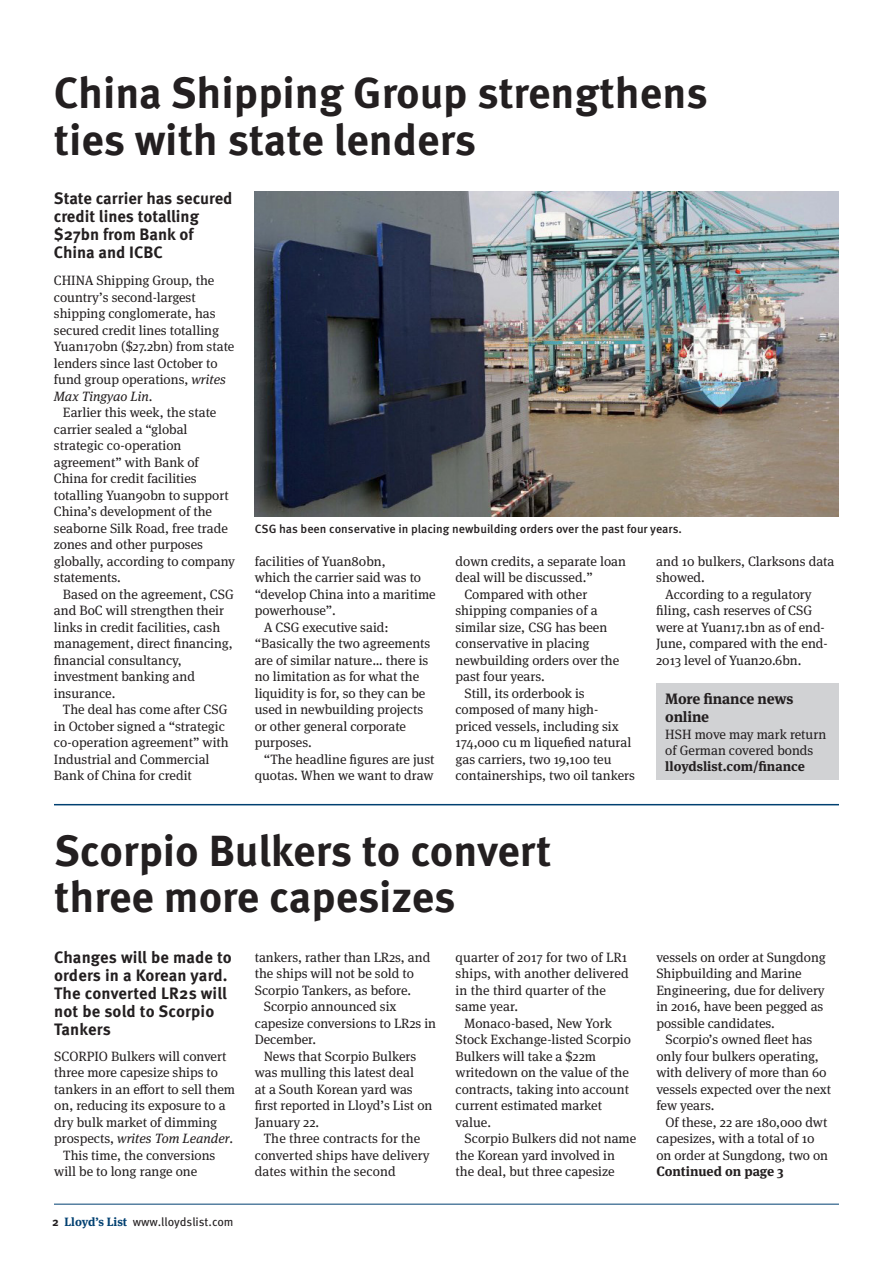
<style>
.page{position:relative;width:893px;height:1263px;background:#fff}
.page>*{position:absolute;margin:0;border:0;box-sizing:border-box;transform-origin:0 0}
.Downpage_headline_bo{font:700 43.5px/46.5px "Meta OT";color:#231f20}
.Standfirst{font:700 16.5px/18px "Meta OT";color:#231f20}
.Kicker_title{font:700 15px/18px "Meta Serif OT";letter-spacing:-.01em;color:#231f20}
.Body_indent{font:13.5px/16.5px "Meta Serif OT";color:#231f20}
.Body_no_indent{font:13.5px/16.5px "Meta Serif OT";color:#231f20}
.Kicker_text{font:13.5px/16.2px "Meta Serif OT";color:#231f20}
.Kicker_link{font:700 13.5px "Meta Serif OT";color:#231f20}
.Continued_on{font:700 13.5px "Meta Serif OT";color:#231f20}
.t1{font:500 12px "Meta OT";color:#231f20}
.Downpage_headline_bo-2{font:12px "Meta OT";letter-spacing:-.005em;color:#231f20}
.s1{font-style:italic}
.s2{font-weight:700}
.s3{font-family:"Meta Serif OT";font-weight:700;color:#004071}
</style>
<div class="page">
<hr style="left:54px;top:1204px;width:785px;height:1px;background:#004071">
<img style="left:255px;top:191px;width:584px;height:325px">
<hr style="left:54px;top:804px;width:785px;height:1px;background:#004071">
<div style="left:656px;top:684px;width:183px;height:96px;background:#d1d2d4"></div>
<p class="Downpage_headline_bo" style="left:54px;top:71px;width:655px">China Shipping Group strengthens ties with state lenders</p>
<p class="Standfirst" style="left:54px;top:190px;width:180px">State carrier has secured credit lines totalling $27bn from Bank of<br>China and ICBC</p>
<p class="Body_no_indent" style="left:54px;top:272px;width:182px">CHINA Shipping Group, the country’s second-largest shipping conglomerate, has secured credit lines totalling<br>Yuan170bn ($27.2bn) from state lenders since last October to fund group operations, <span class="s1">writes<br>Max Tingyao Lin</span>.</p>
<p class="Body_indent" style="left:54px;top:404px;width:183px;text-indent:9px">Earlier this week, the state carrier sealed a “global strategic co-operation agreement” with Bank of<br>China for credit facilities totalling Yuan90bn to support<br>China’s development of the seaborne Silk Road, free trade zones and other purposes globally, according to company statements.</p>
<p class="Body_indent" style="left:54px;top:586px;width:181px;text-indent:9px">Based on the agreement, CSG and BoC will strengthen their links in credit facilities, cash management, direct financing, financial consultancy, investment banking and insurance.</p>
<p class="Body_indent" style="left:54px;top:701px;width:176px;text-indent:9px">The deal has come after CSG in October signed a “strategic co-operation agreement” with<br>Industrial and Commercial<br>Bank of China for credit</p>
<p class="t1" style="left:255px;top:521px;width:429px">CSG has been conservative in placing newbuilding orders over the past four years.</p>
<p class="Body_indent" style="left:255px;top:553px;width:182px">facilities of Yuan80bn,<br>which the carrier said was to “develop China into a maritime powerhouse”.</p>
<p class="Body_indent" style="left:255px;top:619px;width:177px;text-indent:9px">A CSG executive said: “Basically the two agreements are of similar nature… there is no limitation as for what the liquidity is for, so they can be used in newbuilding projects or other general corporate purposes.</p>
<p class="Body_indent" style="left:255px;top:751px;width:181px;text-align:right">“The headline figures are just quotas. When we want to draw</p>
<p class="Body_indent" style="left:455px;top:553px;width:172px">down credits, a separate loan deal will be discussed.”</p>
<p class="Body_indent" style="left:455px;top:586px;width:165px;text-indent:9px">Compared with other shipping companies of a similar size, CSG has been conservative in placing newbuilding orders over the past four years.</p>
<p class="Body_indent" style="left:455px;top:685px;width:181px;text-indent:9px">Still, its orderbook is composed of many high&shy;priced vessels, including six<br>174,000 cu m liquefied natural gas carriers, two 19,100 teu containerships, two oil tankers</p>
<p class="Body_indent" style="left:656px;top:553px;width:180px">and 10 bulkers, Clarksons data showed.</p>
<p class="Body_indent" style="left:656px;top:586px;width:173px;text-indent:9px">According to a regulatory filing, cash reserves of CSG were at Yuan17.1bn as of end-<br>June, compared with the end-<br>2013 level of Yuan20.6bn.</p>
<p class="Kicker_title" style="left:665px;top:690px;width:130px">More finance news online</p>
<p class="Kicker_text" style="left:665px;top:726px;width:162px">HSH move may mark return of German covered bonds</p>
<p class="Kicker_link" style="left:665px;top:758px;width:141px">lloydslist.com/finance</p>
<p class="Downpage_headline_bo" style="left:54px;top:828px;width:499px">Scorpio Bulkers to convert three more capesizes</p>
<p class="Standfirst" style="left:54px;top:949px;width:179px">Changes will be made to orders in a Korean yard.<br>The converted LR2s will not be sold to Scorpio<br>Tankers</p>
<p class="Body_no_indent" style="left:54px;top:1048px;width:182px">SCORPIO Bulkers will convert three more capesize ships to tankers in an effort to sell them on, reducing its exposure to a dry bulk market of dimming prospects, <span class="s1">writes Tom Leander</span>.</p>
<p class="Body_indent" style="left:54px;top:1147px;width:163px;text-indent:9px">This time, the conversions will be to long range one</p>
<p class="Downpage_headline_bo-2" style="left:52px;top:1214px;width:183px"><span class="s2">2</span> <span class="s3">Lloyd’s List</span> www.lloydslist.com</p>
<p class="Body_indent" style="left:255px;top:949px;width:177px">tankers, rather than LR2s, and the ships will not be sold to<br>Scorpio Tankers, as before.</p>
<p class="Body_indent" style="left:255px;top:998px;width:183px;text-indent:9px">Scorpio announced six capesize conversions to LR2s in<br>December.</p>
<p class="Body_indent" style="left:255px;top:1048px;width:179px;text-indent:9px">News that Scorpio Bulkers was mulling this latest deal<br>at a South Korean yard was first reported in Lloyd’s List on<br>January 22.</p>
<p class="Body_indent" style="left:255px;top:1130px;width:176px;text-indent:9px">The three contracts for the converted ships have delivery dates within the second</p>
<p class="Body_indent" style="left:456px;top:949px;width:175px">quarter of 2017 for two of LR1 ships, with another delivered in the third quarter of the same year.</p>
<p class="Body_indent" style="left:456px;top:1015px;width:177px;text-indent:9px">Monaco-based, New York<br>Stock Exchange-listed Scorpio<br>Bulkers will take a $22m writedown on the value of the contracts, taking into account current estimated market value.</p>
<p class="Body_indent" style="left:456px;top:1130px;width:182px;text-indent:9px">Scorpio Bulkers did not name the Korean yard involved in the deal, but three capesize</p>
<p class="Body_indent" style="left:656px;top:949px;width:171px">vessels on order at Sungdong<br>Shipbuilding and Marine<br>Engineering, due for delivery in 2016, have been pegged as possible candidates.</p>
<p class="Body_indent" style="left:656px;top:1031px;width:176px;text-indent:9px">Scorpio’s owned fleet has only four bulkers operating, with delivery of more than 60 vessels expected over the next few years.</p>
<p class="Body_indent" style="left:656px;top:1114px;width:173px;text-indent:9px">Of these, 22 are 180,000 dwt capesizes, with a total of 10 on order at Sungdong, two on</p>
<p class="Continued_on" style="left:656px;top:1163px;width:129px">Continued on page 3</p>
</div>
